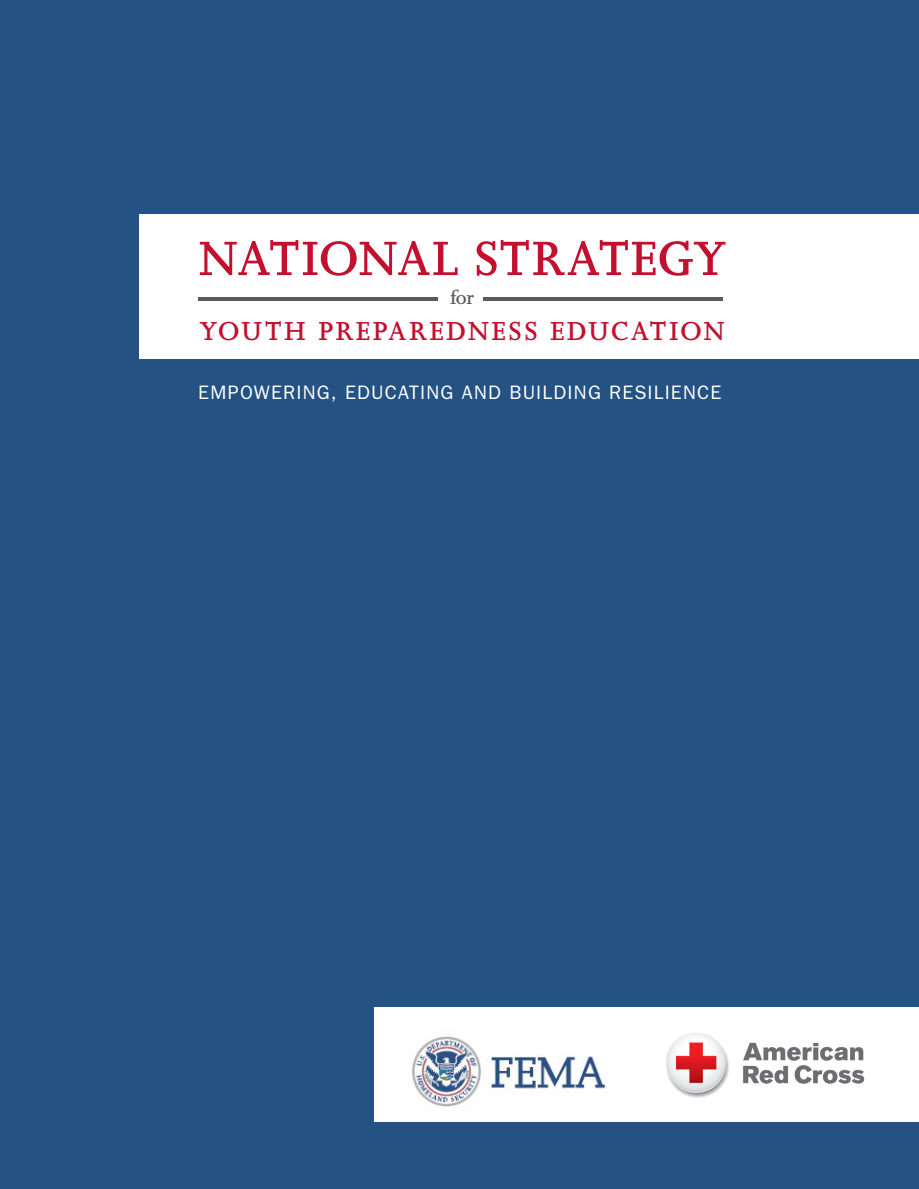
<style>
.page{position:relative;width:919px;height:1189px;background:#fff}
.page>*{position:absolute;margin:0;border:0;box-sizing:border-box;transform-origin:0 0}
.t1{font:600 55.5px "Joanna";letter-spacing:-.005em;color:#c3102f}
.t2{font:600 30px "Joanna";letter-spacing:.07em;color:#c3102f}
.t3{font:600 21px "Joanna";color:#5a5a5d}
.t4{font:19.5px "ITC Franklin Gothic Std";letter-spacing:.06em;color:#fff}
</style>
<div class="page">
<div style="left:0;top:0;width:918px;height:1188px;background:#245283"></div>
<div style="left:139px;top:214px;width:779px;height:144px;background:#fff"></div>
<hr style="left:198px;top:297px;width:240px;height:3px;background:#5a5a5d">
<hr style="left:483px;top:297px;width:239px;height:3px;background:#5a5a5d">
<div style="left:374px;top:1007px;width:544px;height:114px;background:#fff"></div>
<img style="left:412px;top:1036px;width:194px;height:71px">
<img style="left:666px;top:1033px;width:198px;height:65px">
<h1 class="t1" style="left:198px;top:228px;width:529px">NATIONAL STRATEGY</h1>
<h1 class="t3" style="left:450px;top:286px;width:26px">for</h1>
<h1 class="t2" style="left:199px;top:314px;width:527px">YOUTH PREPAREDNESS EDUCATION</h1>
<h2 class="t4" style="left:198px;top:381px;width:524px">EMPOWERING, EDUCATING AND BUILDING RESILIENCE</h2>
</div>
